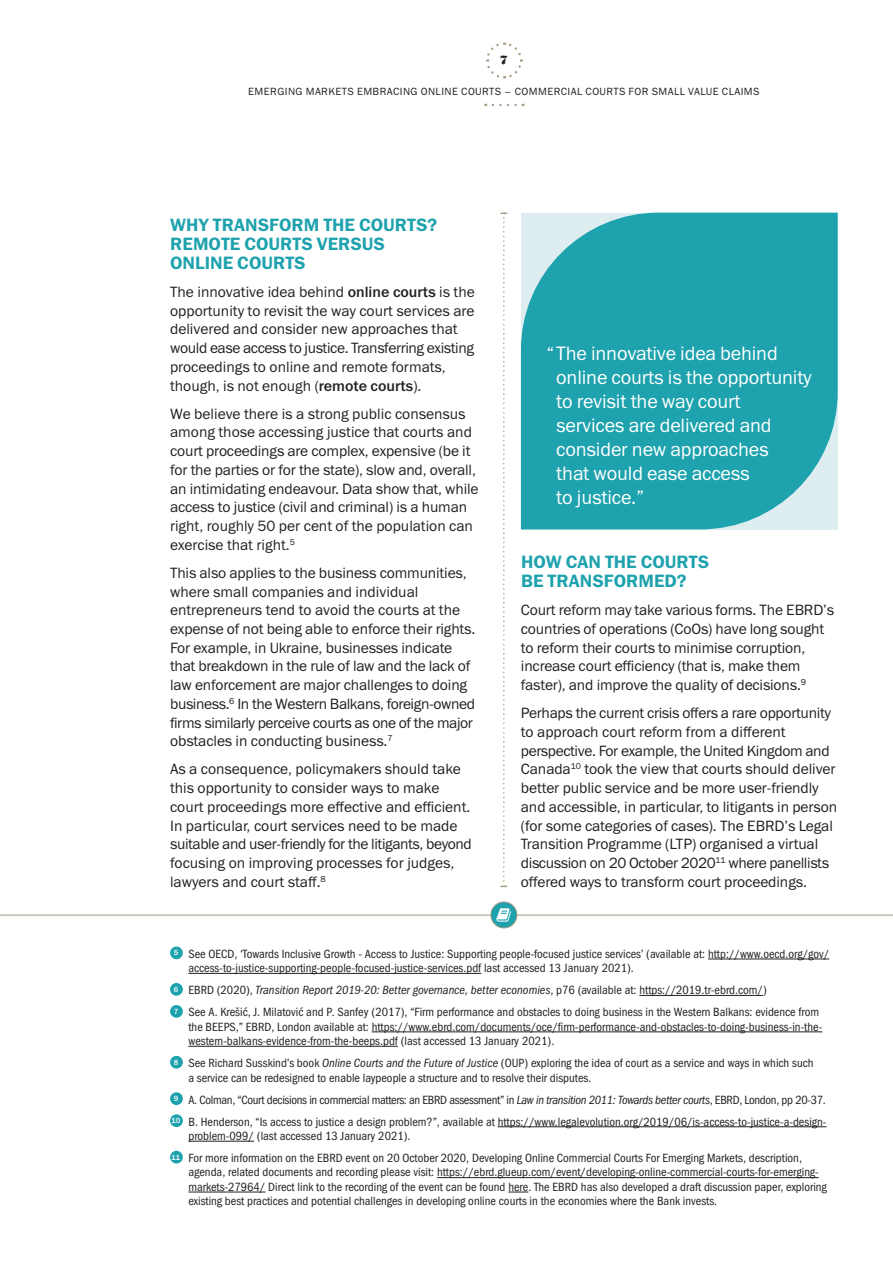
<style>
.page{position:relative;width:893px;height:1263px;background:#fff}
.page>*{position:absolute;margin:0;border:0;box-sizing:border-box;transform-origin:0 0}
.t1{font:19.5px/24px "Franklin Gothic Book ITC";letter-spacing:-.01em;color:#fff}
.t2{font:18px/18.8px "Franklin Gothic Demi ITC";color:#1ea2ae}
.t3{font:15px/18.8px "Franklin Gothic Book ITC";letter-spacing:-.01em;color:#231f20}
.t4{font:12px/14.4px "Franklin Gothic Book Cond ITC";color:#231f20}
.t5{font:12px "Bodoni Poster";color:#231f20}
.t6{font:10.5px "Franklin Gothic Book ITC";letter-spacing:.04em;color:#231f20}
.s1{font-family:"Franklin Gothic Medium ITC"}
.s2{font-style:italic}
</style>
<div class="page">
<svg style="left:493px;top:104px;width:31px;height:2px"></svg>
<svg style="left:486px;top:42px;width:37px;height:37px"></svg>
<svg style="left:500px;top:213px;width:7px;height:674px"></svg>
<hr style="left:708px;top:959px;width:121px;height:1px;background:#231f20">
<hr style="left:188px;top:973px;width:293px;height:1px;background:#231f20">
<hr style="left:639px;top:995px;width:124px;height:1px;background:#231f20">
<hr style="left:372px;top:1031px;width:450px;height:1px;background:#231f20">
<hr style="left:188px;top:1046px;width:210px;height:1px;background:#231f20">
<hr style="left:498px;top:1126px;width:328px;height:1px;background:#231f20">
<hr style="left:188px;top:1141px;width:66px;height:1px;background:#231f20">
<hr style="left:437px;top:1177px;width:382px;height:1px;background:#231f20">
<hr style="left:188px;top:1192px;width:77px;height:1px;background:#231f20">
<svg style="left:508px;top:1192px;width:20px;height:1px"></svg>
<div style="left:170px;top:946px;width:13px;height:13px;background:#1ea2ae;border-radius:50%"></div>
<div style="left:170px;top:983px;width:13px;height:13px;background:#1ea2ae;border-radius:50%"></div>
<div style="left:170px;top:1005px;width:13px;height:13px;background:#1ea2ae;border-radius:50%"></div>
<div style="left:170px;top:1056px;width:13px;height:12px;background:#1ea2ae;border-radius:50%"></div>
<div style="left:170px;top:1092px;width:13px;height:13px;background:#1ea2ae;border-radius:50%"></div>
<div style="left:170px;top:1114px;width:13px;height:13px;background:#1ea2ae;border-radius:50%"></div>
<div style="left:170px;top:1151px;width:13px;height:12px;background:#1ea2ae;border-radius:50%"></div>
<hr style="left:0;top:915px;width:893px;height:1px;background:#9b9682">
<div style="left:491px;top:902px;width:26px;height:26px;background:#1ea2ae;border-radius:50%"></div>
<div style="left:491px;top:902px;width:26px;height:26px;border:1px solid #9b9682;border-radius:50%"></div>
<svg style="left:496px;top:908px;width:15px;height:14px"></svg>
<svg style="left:521px;top:213px;width:317px;height:316px;background:#2da8b3"></svg>
<p class="t5" style="left:500px;top:53px;width:10px">7</p>
<p class="t6" style="left:248px;top:85px;width:513px">EMERGING MARKETS EMBRACING ONLINE COURTS – COMMERCIAL COURTS FOR SMALL VALUE CLAIMS</p>
<p class="t2" style="left:170px;top:216px;width:269px">WHY TRANSFORM THE COURTS?<br>REMOTE COURTS VERSUS<br>ONLINE COURTS</p>
<p class="t3" style="left:170px;top:282px;width:306px">The innovative idea behind <span class="s1">online courts</span> is the opportunity to revisit the way court services are delivered and consider new approaches that would ease access to justice. Transferring existing proceedings to online and remote formats, though, is not enough (<span class="s1">remote courts</span>).</p>
<p class="t3" style="left:170px;top:404px;width:310px">We believe there is a strong public consensus among those accessing justice that courts and court proceedings are complex, expensive (be it for the parties or for the state), slow and, overall, an intimidating endeavour. Data show that, while access to justice (civil and criminal) is a human right, roughly 50 per cent of the population can exercise that right.<sup>5</sup></p>
<p class="t3" style="left:170px;top:563px;width:307px">This also applies to the business communities, where small companies and individual entrepreneurs tend to avoid the courts at the expense of not being able to enforce their rights.<br>For example, in Ukraine, businesses indicate that breakdown in the rule of law and the lack of law enforcement are major challenges to doing business.<sup>6</sup> In the Western Balkans, foreign-owned firms similarly perceive courts as one of the major obstacles in conducting business.<sup>7</sup></p>
<p class="t3" style="left:170px;top:760px;width:303px">As a consequence, policymakers should take this opportunity to consider ways to make court proceedings more effective and efficient.<br>In particular, court services need to be made suitable and user-friendly for the litigants, beyond focusing on improving processes for judges, lawyers and court staff.<sup>8</sup></p>
<h1 class="t1" style="left:556px;top:341px;width:257px;text-indent:-10px">“The innovative idea behind online courts is the opportunity to revisit the way court services are delivered and consider new approaches<br>that would ease access<br>to justice.”</h1>
<p class="t2" style="left:521px;top:553px;width:190px">HOW CAN THE COURTS<br>BE TRANSFORMED?</p>
<p class="t3" style="left:521px;top:600px;width:315px">Court reform may take various forms. The EBRD’s countries of operations (CoOs) have long sought to reform their courts to minimise corruption, increase court efficiency (that is, make them faster), and improve the quality of decisions.<sup>9</sup></p>
<p class="t3" style="left:521px;top:703px;width:318px">Perhaps the current crisis offers a rare opportunity to approach court reform from a different perspective. For example, the United Kingdom and Canada<sup>10</sup> took the view that courts should deliver better public service and be more user-friendly and accessible, in particular, to litigants in person (for some categories of cases). The EBRD’s Legal Transition Programme (LTP) organised a virtual discussion on 20 October 2020<sup>11</sup> where panellists offered ways to transform court proceedings.</p>
<p class="t4" style="left:188px;top:946px;width:642px;text-indent:-15px"><sup>5</sup> See OECD, ‘Towards Inclusive Growth - Access to Justice: Supporting people-focused justice services’ (available at: http://www.oecd.org/gov/ access-to-justice-supporting-people-focused-justice-services.pdf last accessed 13 January 2021).</p>
<p class="t4" style="left:174px;top:979px;width:647px;line-height:22px"><sup>6</sup> EBRD (2020), <span class="s2">Transition Report 2019-20: Better governance, better economies</span>, p76 (available at: https://2019.tr-ebrd.com/)<br><sup>7</sup> See A. Krešić, J. Milatović and P. Sanfey (2017), “Firm performance and obstacles to doing business in the Western Balkans: evidence from</p>
<p class="t4" style="left:188px;top:1019px;width:635px">the BEEPS,” EBRD, London available at: https://www.ebrd.com/documents/oce/firm-performance-and-obstacles-to-doing-business-in-the&shy;western-balkans-evidence-from-the-beeps.pdf (last accessed 13 January 2021).</p>
<p class="t4" style="left:188px;top:1056px;width:627px;text-indent:-15px"><sup>8</sup> See Richard Susskind’s book <span class="s2">Online Courts and the Future of Justice</span> (OUP) exploring the idea of court as a service and ways in which such a service can be redesigned to enable laypeople a structure and to resolve their disputes.</p>
<p class="t4" style="left:172px;top:1088px;width:656px;line-height:22px"><sup>9</sup> A. Colman, “Court decisions in commercial matters: an EBRD assessment” in <span class="s2">Law in transition 2011: Towards better courts</span>, EBRD, London, pp 20-37.<br><sup>10</sup> B. Henderson, “Is access to justice a design problem?”, available at https://www.legalevolution.org/2019/06/is-access-to-justice-a-design-</p>
<p class="t4" style="left:172px;top:1125px;width:632px;line-height:22px;text-indent:17px">problem-099/ (last accessed 13 January 2021).<br><sup>11</sup> For more information on the EBRD event on 20 October 2020, Developing Online Commercial Courts For Emerging Markets, description,</p>
<p class="t4" style="left:188px;top:1165px;width:640px">agenda, related documents and recording please visit: https://ebrd.glueup.com/event/developing-online-commercial-courts-for-emerging&shy;markets-27964/ Direct link to the recording of the event can be found here. The EBRD has also developed a draft discussion paper, exploring existing best practices and potential challenges in developing online courts in the economies where the Bank invests.</p>
</div>
